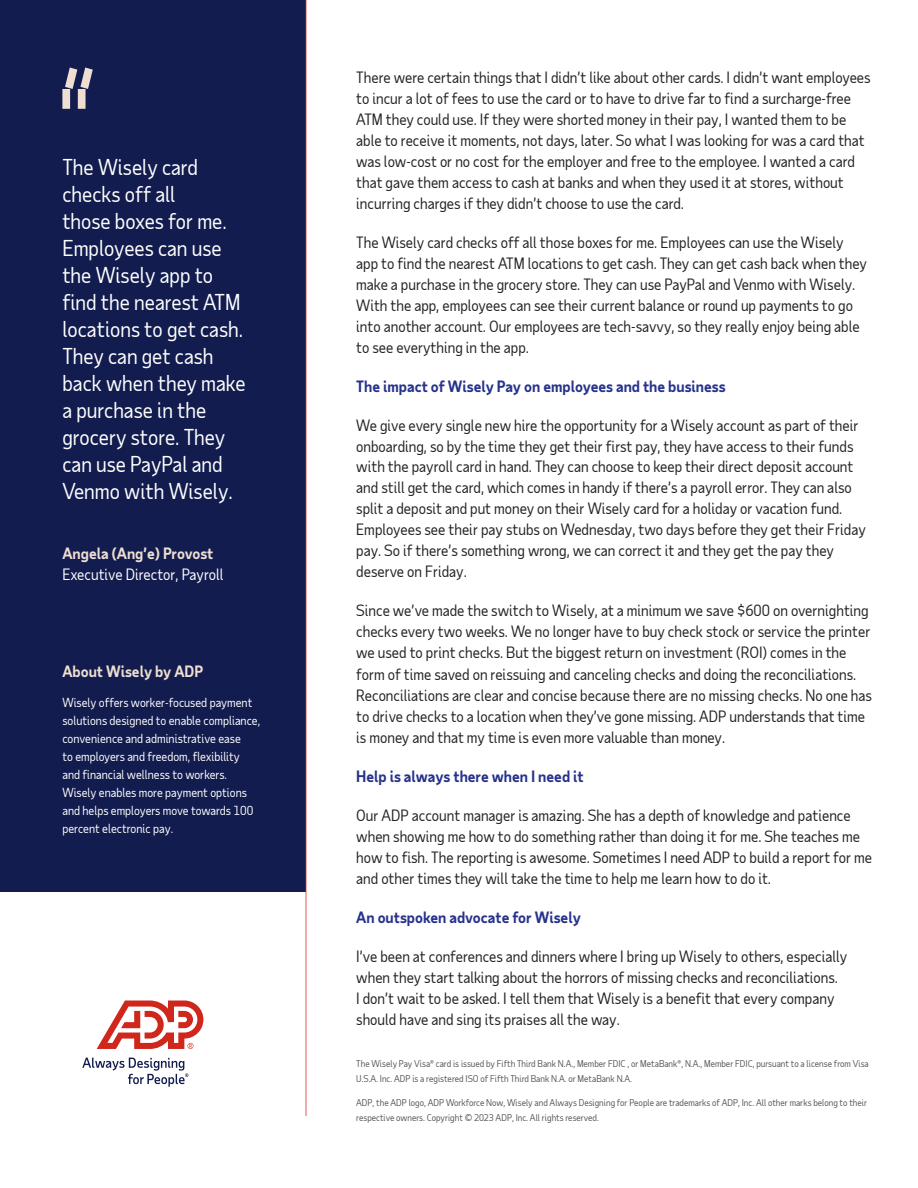
<style>
.page{position:relative;width:918px;height:1188px;background:#fff}
.page>*{position:absolute;margin:0;border:0;box-sizing:border-box;transform-origin:0 0}
.t1{font:21px/27px "Taub Sans";color:#fff}
.t2{font:15px/21px "Taub Sans";color:#222}
.t3{font:700 15px "Taub Sans";color:#26328c}
.t4{font:700 15px "Taub Sans";color:#efdfd1}
.t5{font:15px "Taub Sans";color:#fff}
.t6{font:12px/18px "Taub Sans";color:#fff}
.t7{font:9px/15px "Taub Sans";color:#54565a}
</style>
<div class="page">
<div style="left:0;top:0;width:306px;height:891px;background:#121c4e"></div>
<svg style="left:62px;top:68px;width:31px;height:41px"></svg>
<svg style="left:82px;top:1058px;width:106px;height:29px"></svg>
<svg style="left:97px;top:1001px;width:106px;height:48px"></svg>
<hr style="left:305px;top:0;width:2px;height:1116px;background:#d0271d">
<h1 class="t1" style="left:62px;top:153px;width:185px">The Wisely card checks off all<br>those boxes for me.<br>Employees can use the Wisely app to find the nearest ATM locations to get cash.<br>They can get cash back when they make a purchase in the grocery store. They can use PayPal and<br>Venmo with Wisely.</h1>
<p class="t4" style="left:62px;top:544px;width:153px">Angela (Ang’e) Provost</p>
<p class="t5" style="left:62px;top:565px;width:163px">Executive Director, Payroll</p>
<p class="t4" style="left:62px;top:661px;width:142px">About Wisely by ADP</p>
<p class="t6" style="left:62px;top:693px;width:199px">Wisely offers worker-focused payment solutions designed to enable compliance, convenience and administrative ease<br>to employers and freedom, flexibility and financial wellness to workers.<br>Wisely enables more payment options and helps employers move towards 100 percent electronic pay.</p>
<p class="t2" style="left:356px;top:66px;width:516px">There were certain things that I didn’t like about other cards. I didn’t want employees to incur a lot of fees to use the card or to have to drive far to find a surcharge-free ATM they could use. If they were shorted money in their pay, I wanted them to be able to receive it moments, not days, later. So what I was looking for was a card that was low-cost or no cost for the employer and free to the employee. I wanted a card that gave them access to cash at banks and when they used it at stores, without incurring charges if they didn’t choose to use the card.</p>
<p class="t2" style="left:356px;top:231px;width:512px">The Wisely card checks off all those boxes for me. Employees can use the Wisely app to find the nearest ATM locations to get cash. They can get cash back when they make a purchase in the grocery store. They can use PayPal and Venmo with Wisely.<br>With the app, employees can see their current balance or round up payments to go into another account. Our employees are tech-savvy, so they really enjoy being able to see everything in the app.</p>
<p class="t3" style="left:356px;top:376px;width:371px">The impact of Wisely Pay on employees and the business</p>
<p class="t2" style="left:356px;top:414px;width:511px">We give every single new hire the opportunity for a Wisely account as part of their onboarding, so by the time they get their first pay, they have access to their funds with the payroll card in hand. They can choose to keep their direct deposit account and still get the card, which comes in handy if there’s a payroll error. They can also split a deposit and put money on their Wisely card for a holiday or vacation fund.<br>Employees see their pay stubs on Wednesday, two days before they get their Friday pay. So if there’s something wrong, we can correct it and they get the pay they deserve on Friday.</p>
<p class="t2" style="left:356px;top:600px;width:517px">Since we’ve made the switch to Wisely, at a minimum we save $600 on overnighting checks every two weeks. We no longer have to buy check stock or service the printer we used to print checks. But the biggest return on investment (ROI) comes in the form of time saved on reissuing and canceling checks and doing the reconciliations.<br>Reconciliations are clear and concise because there are no missing checks. No one has to drive checks to a location when they’ve gone missing. ADP understands that time is money and that my time is even more valuable than money.</p>
<p class="t3" style="left:356px;top:766px;width:229px">Help is always there when I need it</p>
<p class="t2" style="left:356px;top:804px;width:517px">Our ADP account manager is amazing. She has a depth of knowledge and patience when showing me how to do something rather than doing it for me. She teaches me how to fish. The reporting is awesome. Sometimes I need ADP to build a report for me and other times they will take the time to help me learn how to do it.</p>
<p class="t3" style="left:356px;top:907px;width:226px">An outspoken advocate for Wisely</p>
<p class="t2" style="left:356px;top:945px;width:493px">I’ve been at conferences and dinners where I bring up Wisely to others, especially when they start talking about the horrors of missing checks and reconciliations.<br>I don’t wait to be asked. I tell them that Wisely is a benefit that every company should have and sing its praises all the way.</p>
<p class="t7" style="left:356px;top:1055px;width:514px">The Wisely Pay Visa® card is issued by Fifth Third Bank N.A., Member FDIC , or MetaBank®, N.A., Member FDIC, pursuant to a license from Visa<br>U.S.A. Inc. ADP is a registered ISO of Fifth Third Bank N.A. or MetaBank N.A.</p>
<p class="t7" style="left:356px;top:1094px;width:512px">ADP, the ADP logo, ADP Workforce Now, Wisely and Always Designing for People are trademarks of ADP, Inc. All other marks belong to their respective owners. Copyright © 2023 ADP, Inc. All rights reserved.</p>
</div>
